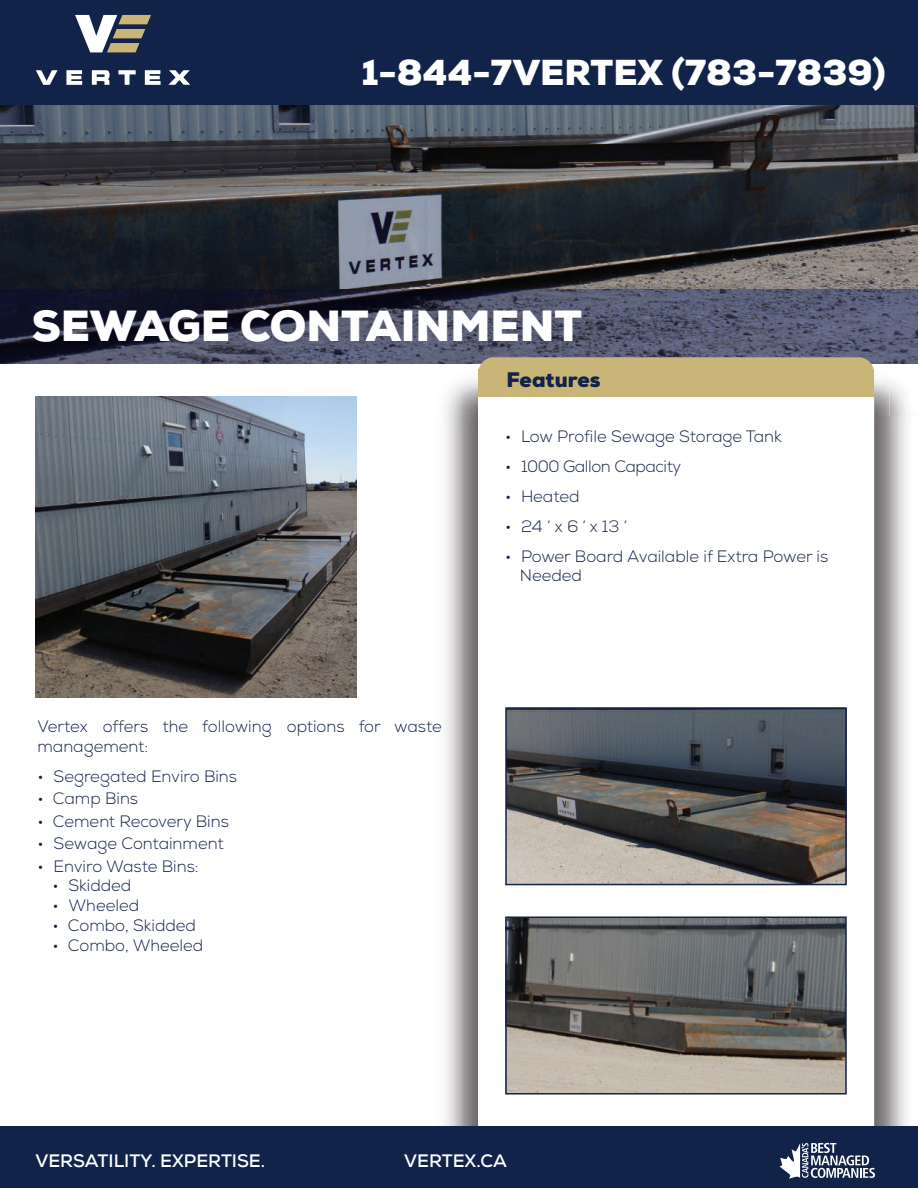
<style>
.page{position:relative;width:918px;height:1188px;background:#fff}
.page>*{position:absolute;margin:0;border:0;box-sizing:border-box;transform-origin:0 0}
.t1{font:900 43.5px "Nexa";color:#fff}
.t2{font:900 36px "Nexa";color:#fff}
.t3{font:900 21px "Nexa";color:#122349}
.t4{font:700 18px "Nexa";color:#fff}
.t5{font:300 16.5px/19.8px "Nexa";color:#132249}
.t6{font:300 16.5px "Nexa";letter-spacing:-.025em;color:#132249}
</style>
<div class="page">
<div style="left:0;top:0;width:918px;height:106px;background:#122349"></div>
<svg style="left:75px;top:15px;width:76px;height:37px"></svg>
<svg style="left:36px;top:70px;width:22px;height:15px"></svg>
<svg style="left:66px;top:70px;width:16px;height:15px"></svg>
<svg style="left:92px;top:70px;width:18px;height:15px"></svg>
<svg style="left:118px;top:70px;width:18px;height:15px"></svg>
<svg style="left:145px;top:70px;width:16px;height:15px"></svg>
<svg style="left:168px;top:70px;width:22px;height:15px"></svg>
<img style="left:0;top:105px;width:918px;height:185px">
<img style="left:0;top:290px;width:918px;height:74px">
<img style="left:35px;top:396px;width:321px;height:302px">
<img style="left:889px;top:382px;width:20px;height:34px">
<img style="left:874px;top:416px;width:33px;height:710px">
<img style="left:462px;top:365px;width:427px;height:52px">
<img style="left:462px;top:416px;width:16px;height:710px">
<div style="left:478px;top:359px;width:396px;height:781px;background:#fff;border-radius:15px"></div>
<div style="left:478px;top:357px;width:396px;height:31px;background:#cab578;border-radius:15px"></div>
<div style="left:478px;top:370px;width:396px;height:27px;background:#cab578"></div>
<div style="left:0;top:1126px;width:918px;height:62px;background:#122349"></div>
<svg style="left:779px;top:1142px;width:96px;height:37px"></svg>
<img style="left:508px;top:919px;width:336px;height:173px">
<div style="left:505px;top:916px;width:342px;height:179px;border:2px solid #132249"></div>
<img style="left:508px;top:710px;width:336px;height:172px">
<div style="left:505px;top:707px;width:342px;height:178px;border:2px solid #132249"></div>
<h2 class="t2" style="left:362px;top:50px;width:525px">1-844-7VERTEX (783-7839)</h2>
<h1 class="t1" style="left:32px;top:298px;width:552px">SEWAGE CONTAINMENT</h1>
<p class="t3" style="left:507px;top:366px;width:96px">Features</p>
<p class="t5" style="left:38px;top:717px;width:406px">Vertex offers the following options for waste management:</p>
<p class="t5" style="left:38px;top:766px;width:201px">• Segregated Enviro Bins</p>
<p class="t5" style="left:38px;top:789px;width:102px">• Camp Bins</p>
<p class="t5" style="left:38px;top:812px;width:193px">• Cement Recovery Bins</p>
<p class="t5" style="left:38px;top:834px;width:188px">• Sewage Containment</p>
<p class="t5" style="left:38px;top:857px;width:163px">• Enviro Waste Bins:</p>
<p class="t5" style="left:52px;top:876px;width:80px">• Skidded</p>
<p class="t5" style="left:52px;top:896px;width:88px">• Wheeled</p>
<p class="t5" style="left:52px;top:916px;width:145px">• Combo, Skidded</p>
<p class="t5" style="left:52px;top:936px;width:152px">• Combo, Wheeled</p>
<p class="t5" style="left:505px;top:426px;width:278px">• Low Profile Sewage Storage Tank</p>
<p class="t6" style="left:505px;top:456px;width:178px">• 1000 Gallon Capacity</p>
<p class="t5" style="left:505px;top:486px;width:76px">• Heated</p>
<p class="t5" style="left:505px;top:516px;width:124px">• 24 ‘ x 6 ’ x 13 ‘</p>
<p class="t5" style="left:520px;top:546px;width:310px;text-indent:-15px">• Power Board Available if Extra Power is<br>Needed</p>
<p class="t4" style="left:35px;top:1150px;width:231px">VERSATILITY. EXPERTISE.</p>
<p class="t4" style="left:404px;top:1150px;width:104px">VERTEX.CA</p>
</div>
